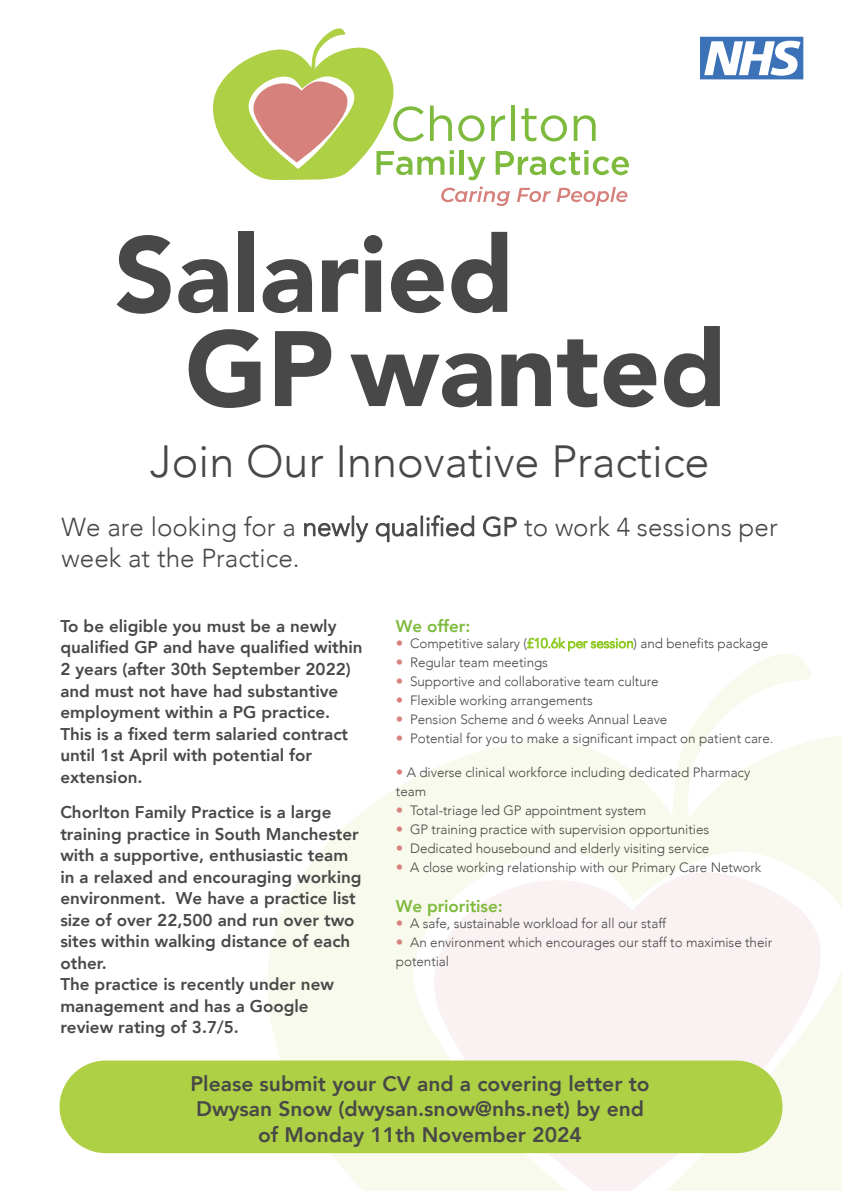
<style>
.page{position:relative;width:842px;height:1191px;background:#fff}
.page>*{position:absolute;margin:0;border:0;box-sizing:border-box;transform-origin:0 0}
.t1{font:900 105.8px/94.2px "Avenir";color:#484848}
.t2{font:300 45px "Avenir";color:#484848}
.t3{font:300 26px/31px "Avenir";color:#484848}
.t4{font:800 21px/25.2px "Avenir";color:#484848;text-align:center}
.t5{font:800 17px/21.5px "Avenir";color:#484848}
.t6{font:800 17px "Avenir";letter-spacing:-.005em;color:#7eba3d}
.t7{font:300 13.5px/19px "Avenir";letter-spacing:-.005em;color:#484848}
.s1{color:#8fca25}
</style>
<div class="page">
<svg style="left:710px;top:654px;width:102px;height:50px"></svg>
<svg style="left:251px;top:704px;width:591px;height:487px;fill:#f7faec"></svg>
<div style="left:407px;top:819px;width:435px;height:372px;background:#f7faec"></div>
<svg style="left:429px;top:858px;width:413px;height:333px;fill:#faf2f2"></svg>
<svg style="left:700px;top:37px;width:103px;height:42px"></svg>
<div style="left:60px;top:1060px;width:722px;height:93px;background:#aed044;border-radius:46px"></div>
<svg style="left:213px;top:28px;width:416px;height:152px"></svg>
<svg style="left:441px;top:186px;width:69px;height:20px"></svg>
<svg style="left:517px;top:188px;width:34px;height:14px"></svg>
<svg style="left:557px;top:187px;width:70px;height:19px"></svg>
<svg style="left:397px;top:716px;width:5px;height:6px"></svg>
<svg style="left:397px;top:735px;width:5px;height:6px"></svg>
<svg style="left:397px;top:769px;width:5px;height:5px"></svg>
<svg style="left:397px;top:807px;width:5px;height:6px"></svg>
<svg style="left:397px;top:826px;width:5px;height:6px"></svg>
<svg style="left:397px;top:845px;width:5px;height:6px"></svg>
<svg style="left:397px;top:864px;width:5px;height:6px"></svg>
<svg style="left:397px;top:920px;width:5px;height:5px"></svg>
<svg style="left:397px;top:939px;width:5px;height:5px"></svg>
<h1 class="t1" style="left:185px;top:225px;width:543px;text-indent:-71px">Salaried<br>GP wanted</h1>
<h2 class="t2" style="left:150px;top:435px;width:561px">Join Our Innovative Practice</h2>
<h3 class="t3" style="left:62px;top:511px;width:717px">We are looking for a newly qualified GP to work 4 sessions per week at the Practice.</h3>
<p class="t5" style="left:60px;top:615px;width:304px">To be eligible you must be a newly qualified GP and have qualified within<br>2 years (after 30th September 2022) and must not have had substantive employment within a PG practice.<br>This is a fixed term salaried contract until 1st April with potential for extension.</p>
<p class="t5" style="left:60px;top:801px;width:303px">Chorlton Family Practice is a large training practice in South Manchester with a supportive, enthusiastic team in a relaxed and encouraging working environment. We have a practice list size of over 22,500 and run over two sites within walking distance of each other.<br>The practice is recently under new management and has a Google review rating of 3.7/5.</p>
<h3 class="t4" style="left:190px;top:1071px;width:461px">Please submit your CV and a covering letter to<br>Dwysan Snow (dwysan.snow@nhs.net) by end of Monday 11th November 2024</h3>
<p class="t6" style="left:396px;top:613px;width:76px">We offer:</p>
<p class="t7" style="left:410px;top:634px;width:365px">Competitive salary (<span class="s1">£10.6k per session</span>) and benefits package Regular team meetings<br>Supportive and collaborative team culture<br>Flexible working arrangements<br>Pension Scheme and 6 weeks Annual Leave<br>Potential for you to make a significant impact on patient care.</p>
<p class="t7" style="left:407px;top:763px;width:345px">A diverse clinical workforce including dedicated Pharmacy</p>
<p class="t7" style="left:396px;top:782px;width:32px">team</p>
<p class="t7" style="left:410px;top:801px;width:238px">Total-triage led GP appointment system</p>
<p class="t7" style="left:410px;top:820px;width:301px">GP training practice with supervision opportunities</p>
<p class="t7" style="left:410px;top:839px;width:301px">Dedicated housebound and elderly visiting service</p>
<p class="t7" style="left:410px;top:858px;width:353px">A close working relationship with our Primary Care Network</p>
<p class="t6" style="left:396px;top:893px;width:108px">We prioritise:</p>
<p class="t7" style="left:410px;top:913px;width:258px">A safe, sustainable workload for all our staff</p>
<p class="t7" style="left:410px;top:933px;width:363px">An environment which encourages our staff to maximise their</p>
<p class="t7" style="left:396px;top:952px;width:55px">potential</p>
</div>
